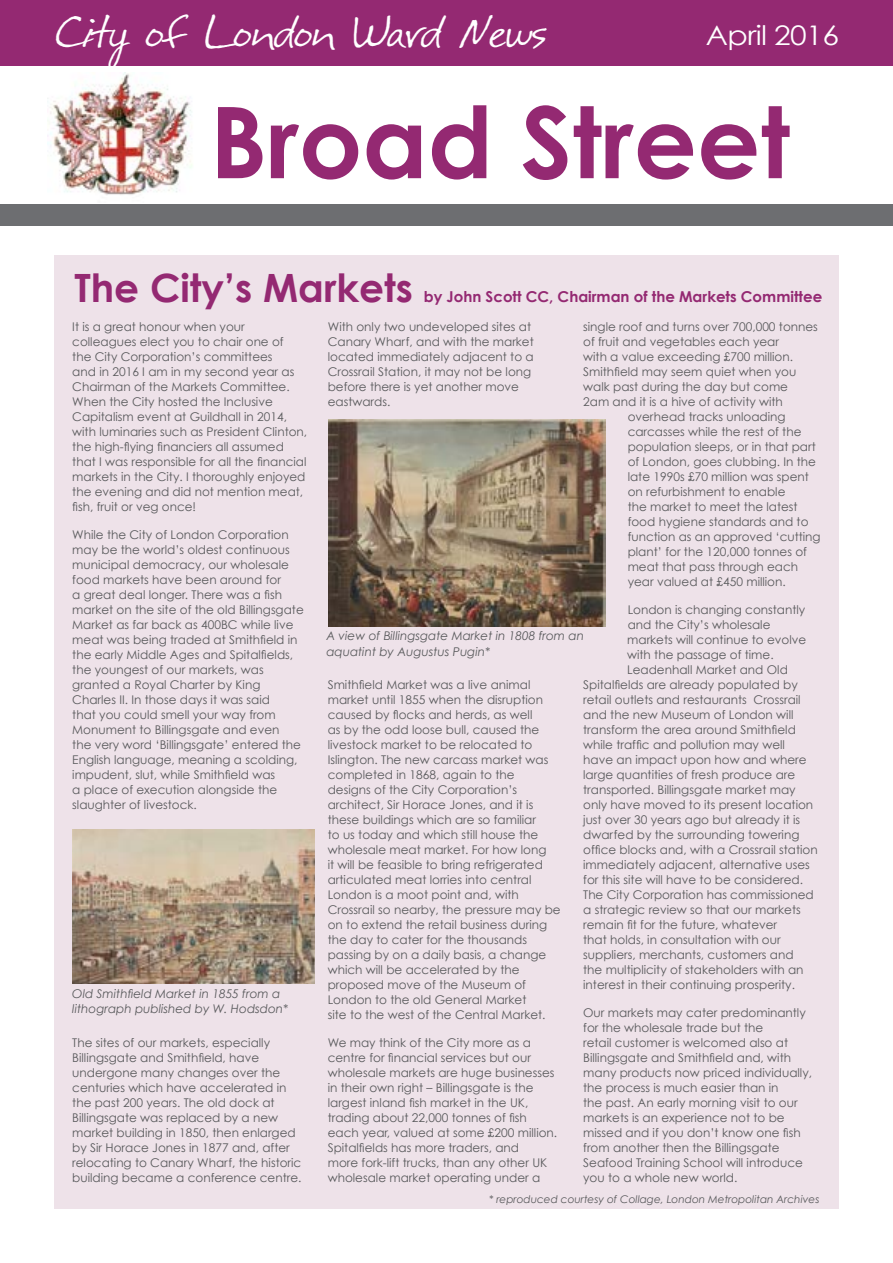
<style>
.page{position:relative;width:893px;height:1263px;background:#fff}
.page>*{position:absolute;margin:0;border:0;box-sizing:border-box;transform-origin:0 0}
.t1{font:700 99px "Century Gothic";color:#942972}
.t2{font:43.2px "Festus";color:#fff;scale:1.11 1}
.t3{font:700 39px "Century Gothic";color:#942972}
.t4{font:27px "Century Gothic";letter-spacing:-.02em;color:#fff;scale:1.11 1}
.t5{font:700 15px "Century Gothic";color:#942972}
._80__Black_body_text{font:12px/15px "Century Gothic";color:#58595b}
.t6{font:italic 12px/15px "Century Gothic";color:#58595b}
.White_out_body_text{font:italic 10.5px "Century Gothic";color:#58595b}
</style>
<div class="page">
<div style="left:55px;top:255px;width:784px;height:954px;background:#eee2e9"></div>
<div style="left:0;top:0;width:893px;height:66px;background:#942972"></div>
<div style="left:0;top:204px;width:893px;height:21px;background:#6d6e71"></div>
<img style="left:48px;top:72px;width:144px;height:123px">
<img style="left:72px;top:830px;width:242px;height:153px">
<img style="left:328px;top:420px;width:278px;height:206px">
<p class="t2" style="left:55px;top:6px;width:444px">City of London Ward News</p>
<h1 class="t4" style="left:706px;top:19px;width:121px">April 2016</h1>
<p class="t1" style="left:210px;top:80px;width:582px">Broad Street</p>
<p class="t3" style="left:74px;top:264px;width:340px">The City’s Markets</p>
<p class="t5" style="left:424px;top:288px;width:400px">by John Scott CC, Chairman of the Markets Committee</p>
<h1 class="_80__Black_body_text" style="left:72px;top:319px;width:236px">It is a great honour when your colleagues elect you to chair one of<br>the City Corporation’s committees<br>and in 2016 I am in my second year as Chairman of the Markets Committee.<br>When the City hosted the Inclusive Capitalism event at Guildhall in 2014, with luminaries such as President Clinton, the high-flying financiers all assumed that I was responsible for all the financial markets in the City. I thoroughly enjoyed the evening and did not mention meat, fish, fruit or veg once!</h1>
<h1 class="_80__Black_body_text" style="left:72px;top:527px;width:233px">While the City of London Corporation may be the world’s oldest continuous municipal democracy, our wholesale food markets have been around for<br>a great deal longer. There was a fish market on the site of the old Billingsgate Market as far back as 400BC while live meat was being traded at Smithfield in the early Middle Ages and Spitalfields, the youngest of our markets, was granted a Royal Charter by King Charles II. In those days it was said<br>that you could smell your way from Monument to Billingsgate and even<br>the very word ‘Billingsgate’ entered the English language, meaning a scolding, impudent, slut, while Smithfield was<br>a place of execution alongside the slaughter of livestock.</h1>
<p class="t6" style="left:72px;top:986px;width:218px">Old Smithfield Market in 1855 from a lithograph published by W. Hodsdon*</p>
<p class="_80__Black_body_text" style="left:72px;top:1035px;width:231px">The sites of our markets, especially Billingsgate and Smithfield, have undergone many changes over the centuries which have accelerated in the past 200 years. The old dock at Billingsgate was replaced by a new market building in 1850, then enlarged by Sir Horace Jones in 1877 and, after relocating to Canary Wharf, the historic building became a conference centre.</p>
<p class="_80__Black_body_text" style="left:328px;top:319px;width:208px">With only two undeveloped sites at<br>Canary Wharf, and with the market located immediately adjacent to a<br>Crossrail Station, it may not be long before there is yet another move eastwards.</p>
<h1 class="_80__Black_body_text" style="left:583px;top:319px;width:236px">single roof and turns over 700,000 tonnes</h1>
<h1 class="_80__Black_body_text" style="left:583px;top:334px;width:197px">of fruit and vegetables each year</h1>
<h1 class="_80__Black_body_text" style="left:583px;top:349px;width:211px">with a value exceeding £700 million.</h1>
<h1 class="_80__Black_body_text" style="left:583px;top:364px;width:215px">Smithfield may seem quiet when you</h1>
<h1 class="_80__Black_body_text" style="left:583px;top:379px;width:206px">walk past during the day but come</h1>
<h1 class="_80__Black_body_text" style="left:583px;top:394px;width:201px">2am and it is a hive of activity with</h1>
<h1 class="_80__Black_body_text" style="left:628px;top:409px;width:159px">overhead tracks unloading</h1>
<h1 class="_80__Black_body_text" style="left:628px;top:424px;width:175px">carcasses while the rest of the</h1>
<h1 class="_80__Black_body_text" style="left:628px;top:439px;width:190px">population sleeps, or in that part</h1>
<h1 class="_80__Black_body_text" style="left:628px;top:454px;width:190px">of London, goes clubbing. In the</h1>
<h1 class="_80__Black_body_text" style="left:628px;top:469px;width:183px">late 1990s £70 million was spent</h1>
<h1 class="_80__Black_body_text" style="left:628px;top:484px;width:159px">on refurbishment to enable</h1>
<h1 class="_80__Black_body_text" style="left:628px;top:499px;width:171px">the market to meet the latest</h1>
<h1 class="_80__Black_body_text" style="left:628px;top:514px;width:182px">food hygiene standards and to</h1>
<h1 class="_80__Black_body_text" style="left:628px;top:529px;width:195px">function as an approved ‘cutting</h1>
<h1 class="_80__Black_body_text" style="left:628px;top:544px;width:181px">plant’ for the 120,000 tonnes of</h1>
<h1 class="_80__Black_body_text" style="left:628px;top:559px;width:172px">meat that pass through each</h1>
<h1 class="_80__Black_body_text" style="left:628px;top:574px;width:160px">year valued at £450 million.</h1>
<h1 class="_80__Black_body_text" style="left:628px;top:602px;width:179px">London is changing constantly</h1>
<h1 class="_80__Black_body_text" style="left:628px;top:617px;width:144px">and the City’s wholesale</h1>
<h1 class="_80__Black_body_text" style="left:627px;top:632px;width:180px">markets will continue to evolve</h1>
<h1 class="_80__Black_body_text" style="left:627px;top:647px;width:148px">with the passage of time.</h1>
<h1 class="_80__Black_body_text" style="left:627px;top:662px;width:162px">Leadenhall Market and Old</h1>
<h1 class="_80__Black_body_text" style="left:583px;top:677px;width:216px">Spitalfields are already populated by</h1>
<h1 class="_80__Black_body_text" style="left:583px;top:692px;width:219px">retail outlets and restaurants Crossrail</h1>
<h1 class="_80__Black_body_text" style="left:583px;top:707px;width:212px">and the new Museum of London will</h1>
<h1 class="_80__Black_body_text" style="left:583px;top:722px;width:214px">transform the area around Smithfield</h1>
<h1 class="_80__Black_body_text" style="left:583px;top:737px;width:203px">while traffic and pollution may well</h1>
<h1 class="_80__Black_body_text" style="left:583px;top:752px;width:225px">have an impact upon how and where</h1>
<h1 class="_80__Black_body_text" style="left:583px;top:767px;width:214px">large quantities of fresh produce are</h1>
<h1 class="_80__Black_body_text" style="left:583px;top:782px;width:214px">transported. Billingsgate market may</h1>
<h1 class="_80__Black_body_text" style="left:583px;top:797px;width:232px">only have moved to its present location</h1>
<h1 class="_80__Black_body_text" style="left:583px;top:812px;width:218px">just over 30 years ago but already it is</h1>
<h1 class="_80__Black_body_text" style="left:583px;top:827px;width:218px">dwarfed by the surrounding towering</h1>
<h1 class="_80__Black_body_text" style="left:583px;top:842px;width:236px">office blocks and, with a Crossrail station</h1>
<h1 class="_80__Black_body_text" style="left:583px;top:857px;width:228px">immediately adjacent, alternative uses</h1>
<h1 class="_80__Black_body_text" style="left:583px;top:872px;width:221px">for this site will have to be considered.</h1>
<h1 class="_80__Black_body_text" style="left:583px;top:887px;width:232px">The City Corporation has commissioned</h1>
<h1 class="_80__Black_body_text" style="left:583px;top:902px;width:219px">a strategic review so that our markets</h1>
<h1 class="_80__Black_body_text" style="left:583px;top:917px;width:196px">remain fit for the future, whatever</h1>
<h1 class="_80__Black_body_text" style="left:583px;top:932px;width:199px">that holds, in consultation with our</h1>
<h1 class="_80__Black_body_text" style="left:583px;top:947px;width:212px">suppliers, merchants, customers and</h1>
<h1 class="_80__Black_body_text" style="left:583px;top:962px;width:222px">the multiplicity of stakeholders with an</h1>
<h1 class="_80__Black_body_text" style="left:583px;top:977px;width:213px">interest in their continuing prosperity.</h1>
<h1 class="_80__Black_body_text" style="left:583px;top:1005px;width:230px">Our markets may cater predominantly for the wholesale trade but the<br>retail customer is welcomed also at Billingsgate and Smithfield and, with many products now priced individually, the process is much easier than in<br>the past. An early morning visit to our markets is an experience not to be missed and if you don’t know one fish from another then the Billingsgate Seafood Training School will introduce you to a whole new world.</h1>
<p class="t6" style="left:326px;top:628px;width:259px">A view of Billingsgate Market in 1808 from an aquatint by Augustus Pugin*</p>
<p class="_80__Black_body_text" style="left:328px;top:677px;width:234px">Smithfield Market was a live animal market until 1855 when the disruption caused by flocks and herds, as well<br>as by the odd loose bull, caused the livestock market to be relocated to Islington. The new carcass market was completed in 1868, again to the designs of the City Corporation’s architect, Sir Horace Jones, and it is these buildings which are so familiar<br>to us today and which still house the wholesale meat market. For how long<br>it will be feasible to bring refrigerated articulated meat lorries into central London is a moot point and, with Crossrail so nearby, the pressure may be on to extend the retail business during the day to cater for the thousands passing by on a daily basis, a change which will be accelerated by the proposed move of the Museum of London to the old General Market<br>site to the west of the Central Market.</p>
<p class="_80__Black_body_text" style="left:328px;top:1035px;width:231px">We may think of the City more as a centre for financial services but our wholesale markets are huge businesses in their own right – Billingsgate is the largest inland fish market in the UK, trading about 22,000 tonnes of fish each year, valued at some £200 million.<br>Spitalfields has more traders, and<br>more fork-lift trucks, than any other UK wholesale market operating under a</p>
<p class="White_out_body_text" style="left:489px;top:1192px;width:332px">* reproduced courtesy of Collage, London Metropolitan Archives</p>
</div>
